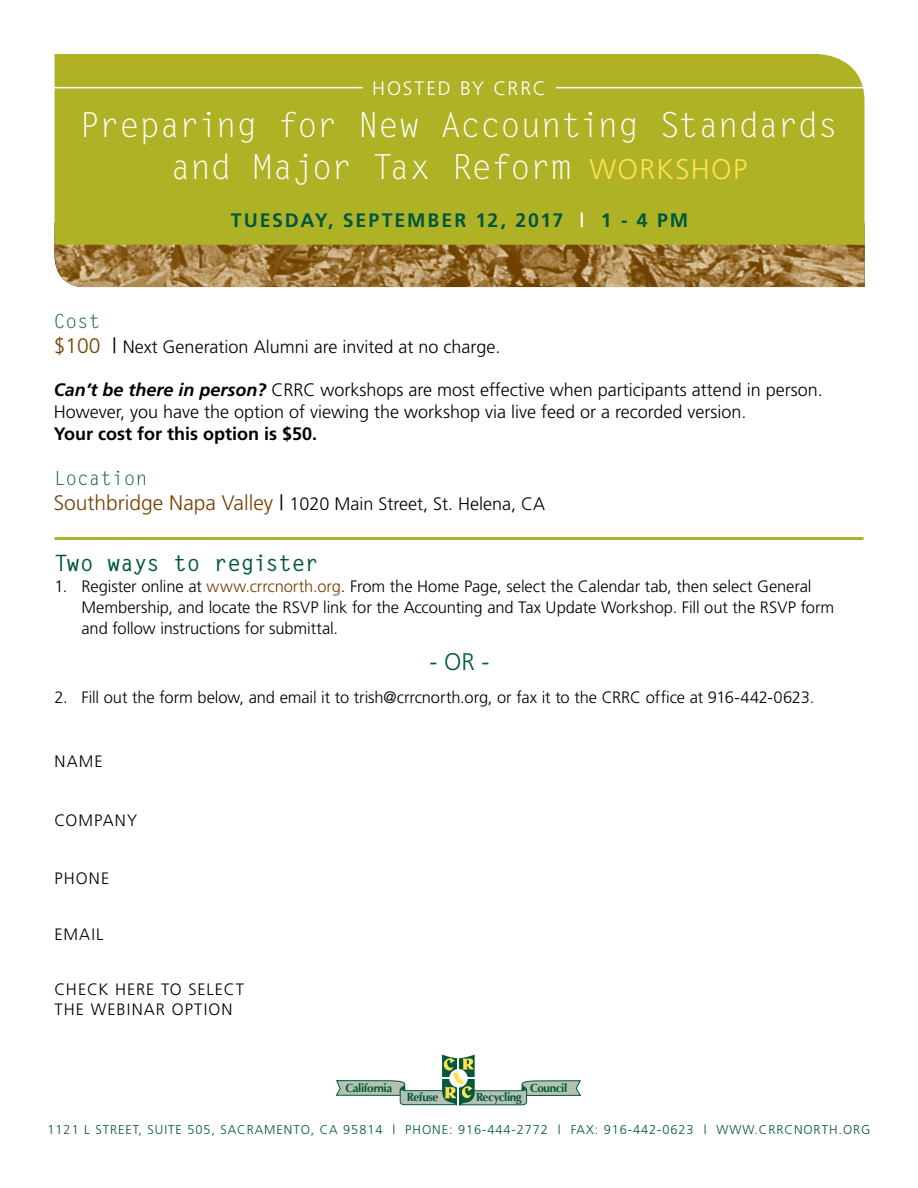
<style>
.page{position:relative;width:918px;height:1188px;background:#fff}
.page>*{position:absolute;margin:0;border:0;box-sizing:border-box;transform-origin:0 0}
.t1{font:34.5px/41.4px "Letter Gothic Std";letter-spacing:-.025em;color:#fff;text-align:center}
.t2{font:300 24px "Frutiger";color:#00583d}
.t3{font:700 22.5px "Letter Gothic Std";letter-spacing:-.005em;color:#00583d}
.t4{font:700 19.5px "Frutiger";letter-spacing:.095em;color:#00583d}
.t5{font:19.5px "Letter Gothic Std";color:#00583d}
.t6{font:300 19.5px "Frutiger";letter-spacing:.085em;color:#fff}
.t7{font:300 18px/21.6px "Frutiger";color:#000}
.t8{font:700 18px "Frutiger";color:#000}
.t9{font:300 16.5px/21px "Frutiger";letter-spacing:-.005em;color:#000}
.t10{font:300 16.5px/19.5px "Frutiger";letter-spacing:.065em;color:#000}
.t11{font:300 12.75px "Frutiger";letter-spacing:.075em;color:#00583d}
.t12{font:700 11.7px "Optima";letter-spacing:-.035em;color:#00583d}
.s1{font-family:"Frutiger";font-weight:300;font-size:28.5px;color:#ffe14f}
.s2{color:#fff}
.s3{font-size:21px;color:#753f00}
.s4{font-size:21px}
.s5{font-weight:700;font-style:italic}
.s6{color:#753f00}
</style>
<div class="page">
<hr style="left:55px;top:537px;width:809px;height:3px;background:#b0b226">
<svg style="left:336px;top:1054px;width:245px;height:52px"></svg>
<img style="left:55px;top:245px;width:810px;height:42px">
<div style="left:55px;top:54px;width:810px;height:191px;background:#b0b226"></div>
<hr style="left:50px;top:87px;width:313px;height:1px;background:#fff">
<hr style="left:556px;top:87px;width:313px;height:1px;background:#fff">
<p class="t6" style="left:372px;top:77px;width:175px">HOSTED BY CRRC</p>
<h1 class="t1" style="left:79px;top:106px;width:761px">Preparing for New Accounting Standards and Major Tax Reform <span class="s1">WORKSHOP</span></h1>
<p class="t4" style="left:231px;top:209px;width:459px">TUESDAY, SEPTEMBER 12, 2017 <span class="s2">|</span> 1 - 4 PM</p>
<p class="t5" style="left:54px;top:310px;width:48px">Cost</p>
<p class="t7" style="left:54px;top:336px;width:448px"><span class="s3">$100</span> <span class="s4">|</span> Next Generation Alumni are invited at no charge.</p>
<p class="t7" style="left:54px;top:379px;width:771px"><span class="s5">Can’t be there in person?</span> CRRC workshops are most effective when participants attend in person.<br>However, you have the option of viewing the workshop via live feed or a recorded version.</p>
<p class="t8" style="left:54px;top:423px;width:265px">Your cost for this option is $50.</p>
<p class="t5" style="left:54px;top:466px;width:95px">Location</p>
<p class="t7" style="left:54px;top:493px;width:493px"><span class="s3">Southbridge Napa Valley</span> <span class="s4">|</span> 1020 Main Street, St. Helena, CA</p>
<h3 class="t3" style="left:55px;top:549px;width:265px">Two ways to register</h3>
<p class="t9" style="left:82px;top:576px;width:754px;text-indent:-27px">1. Register online at <span class="s6">www.crrcnorth.org</span>. From the Home Page, select the Calendar tab, then select General<br>Membership, and locate the RSVP link for the Accounting and Tax Update Workshop. Fill out the RSVP form and follow instructions for submittal.</p>
<h2 class="t2" style="left:430px;top:648px;width:61px">- OR -</h2>
<p class="t9" style="left:55px;top:687px;width:761px">2. Fill out the form below, and email it to trish@crrcnorth.org, or fax it to the CRRC office at 916-442-0623.</p>
<p class="t9" style="left:55px;top:751px;width:50px">NAME</p>
<p class="t10" style="left:55px;top:810px;width:84px">COMPANY</p>
<p class="t9" style="left:55px;top:868px;width:56px">PHONE</p>
<p class="t9" style="left:55px;top:923px;width:51px">EMAIL</p>
<p class="t10" style="left:55px;top:980px;width:191px">CHECK HERE TO SELECT<br>THE WEBINAR OPTION</p>
<p class="t12" style="left:345px;top:1081px;width:48px">California</p>
<p class="t12" style="left:407px;top:1090px;width:33px">Refuse</p>
<p class="t12" style="left:476px;top:1090px;width:47px">Recycling</p>
<p class="t12" style="left:530px;top:1081px;width:39px">Council</p>
<p class="t11" style="left:48px;top:1123px;width:824px">1121 L STREET, SUITE 505, SACRAMENTO, CA 95814 | PHONE: 916-444-2772 | FAX: 916-442-0623 | WWW.CRRCNORTH.ORG</p>
</div>
